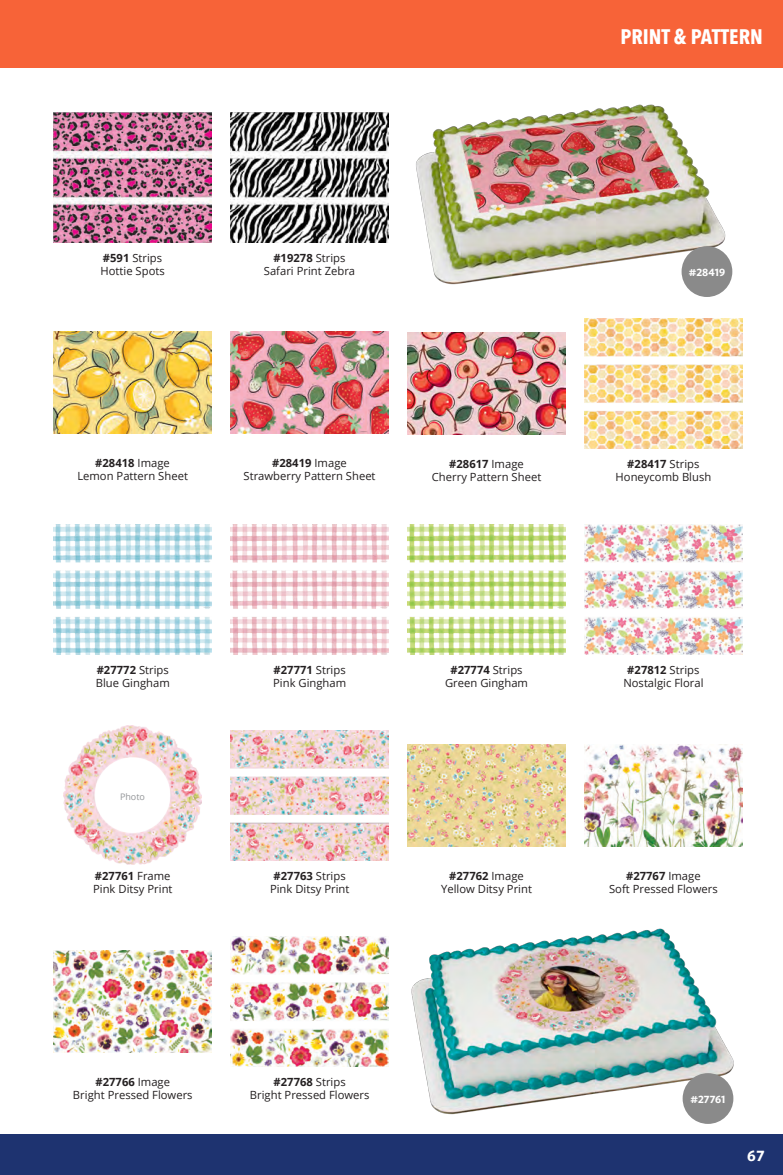
<style>
.page{position:relative;width:783px;height:1175px;background:#fff}
.page>*{position:absolute;margin:0;border:0;box-sizing:border-box;transform-origin:0 0}
.t1{font:700 21px "Avenir Next Condensed";color:#fff}
.t2{font:600 15px "Ideal Sans";color:#fff}
.Product_Details{font:11.25px "Open Sans";letter-spacing:-.005em;color:#231f20}
.Product_Details-2{font:700 11.25px "Open Sans";letter-spacing:-.005em;color:#231f20}
.t3{font:600 10.5px "Ideal Sans";color:#fff}
.Listing_Licensed{font:9px "Open Sans";color:#939598}
.s1{font-weight:700}
.s2{font-weight:400}
</style>
<div class="page">
<div style="left:0;top:0;width:783px;height:67px;background:#f76338"></div>
<div style="left:0;top:1134px;width:783px;height:40px;background:#1e3370"></div>
<img style="left:54px;top:524px;width:158px;height:130px">
<img style="left:64px;top:726px;width:138px;height:138px">
<img style="left:54px;top:950px;width:158px;height:102px">
<img style="left:231px;top:524px;width:158px;height:130px">
<img style="left:231px;top:730px;width:158px;height:130px">
<img style="left:231px;top:936px;width:158px;height:130px">
<img style="left:408px;top:332px;width:158px;height:103px">
<img style="left:408px;top:524px;width:158px;height:130px">
<img style="left:408px;top:744px;width:158px;height:102px">
<img style="left:585px;top:318px;width:157px;height:130px">
<img style="left:585px;top:524px;width:157px;height:130px">
<img style="left:585px;top:744px;width:157px;height:102px">
<img style="left:416px;top:104px;width:313px;height:188px">
<div style="left:682px;top:246px;width:50px;height:51px;background:#8a8a8a;border-radius:50%"></div>
<img style="left:411px;top:928px;width:323px;height:191px">
<div style="left:683px;top:1073px;width:50px;height:50px;background:#8a8a8a;border-radius:50%"></div>
<img style="left:54px;top:331px;width:158px;height:103px">
<img style="left:231px;top:331px;width:158px;height:103px">
<img style="left:54px;top:112px;width:158px;height:130px">
<img style="left:231px;top:112px;width:157px;height:130px">
<h1 class="t1" style="left:620px;top:24px;width:144px">PRINT &amp; PATTERN</h1>
<p class="Product_Details" style="left:103px;top:250px;width:61px"><span class="s1">#591</span> Strips</p>
<p class="Product_Details" style="left:101px;top:263px;width:66px">Hottie Spots</p>
<p class="Product_Details-2" style="left:273px;top:250px;width:74px">#19278 <span class="s2">Strips</span></p>
<p class="Product_Details" style="left:264px;top:263px;width:93px">Safari Print Zebra</p>
<p class="Product_Details-2" style="left:95px;top:455px;width:76px">#28418 <span class="s2">Image</span></p>
<p class="Product_Details" style="left:77px;top:468px;width:112px">Lemon Pattern Sheet</p>
<p class="Product_Details-2" style="left:272px;top:455px;width:76px">#28419 <span class="s2">Image</span></p>
<p class="Product_Details" style="left:244px;top:468px;width:134px">Strawberry Pattern Sheet</p>
<p class="Product_Details-2" style="left:449px;top:456px;width:76px">#28617 <span class="s2">Image</span></p>
<p class="Product_Details" style="left:432px;top:469px;width:111px">Cherry Pattern Sheet</p>
<p class="t3" style="left:689px;top:264px;width:38px">#28419</p>
<p class="Product_Details-2" style="left:627px;top:456px;width:74px">#28417 <span class="s2">Strips</span></p>
<p class="Product_Details" style="left:616px;top:469px;width:97px">Honeycomb Blush</p>
<p class="Product_Details-2" style="left:97px;top:662px;width:74px">#27772 <span class="s2">Strips</span></p>
<p class="Product_Details" style="left:96px;top:675px;width:76px">Blue Gingham</p>
<p class="Listing_Licensed" style="left:120px;top:790px;width:26px">Photo</p>
<p class="Product_Details-2" style="left:95px;top:868px;width:77px">#27761 <span class="s2">Frame</span></p>
<p class="Product_Details" style="left:93px;top:881px;width:81px">Pink Ditsy Print</p>
<p class="Product_Details-2" style="left:274px;top:662px;width:74px">#27771 <span class="s2">Strips</span></p>
<p class="Product_Details" style="left:273px;top:675px;width:75px">Pink Gingham</p>
<p class="Product_Details-2" style="left:274px;top:868px;width:74px">#27763 <span class="s2">Strips</span></p>
<p class="Product_Details" style="left:270px;top:881px;width:81px">Pink Ditsy Print</p>
<p class="Product_Details-2" style="left:450px;top:662px;width:74px">#27774 <span class="s2">Strips</span></p>
<p class="Product_Details" style="left:445px;top:675px;width:85px">Green Gingham</p>
<p class="Product_Details-2" style="left:449px;top:868px;width:76px">#27762 <span class="s2">Image</span></p>
<p class="Product_Details" style="left:441px;top:881px;width:92px">Yellow Ditsy Print</p>
<p class="Product_Details-2" style="left:627px;top:662px;width:74px">#27812 <span class="s2">Strips</span></p>
<p class="Product_Details" style="left:623px;top:675px;width:82px">Nostalgic Floral</p>
<p class="Product_Details-2" style="left:626px;top:868px;width:76px">#27767 <span class="s2">Image</span></p>
<p class="Product_Details" style="left:609px;top:881px;width:110px">Soft Pressed Flowers</p>
<p class="Product_Details-2" style="left:95px;top:1074px;width:76px">#27766 <span class="s2">Image</span></p>
<p class="Product_Details" style="left:73px;top:1087px;width:121px">Bright Pressed Flowers</p>
<p class="Product_Details-2" style="left:274px;top:1074px;width:74px">#27768 <span class="s2">Strips</span></p>
<p class="Product_Details" style="left:250px;top:1087px;width:121px">Bright Pressed Flowers</p>
<p class="t3" style="left:690px;top:1090px;width:37px">#27761</p>
<h2 class="t2" style="left:747px;top:1143px;width:19px">67</h2>
</div>
